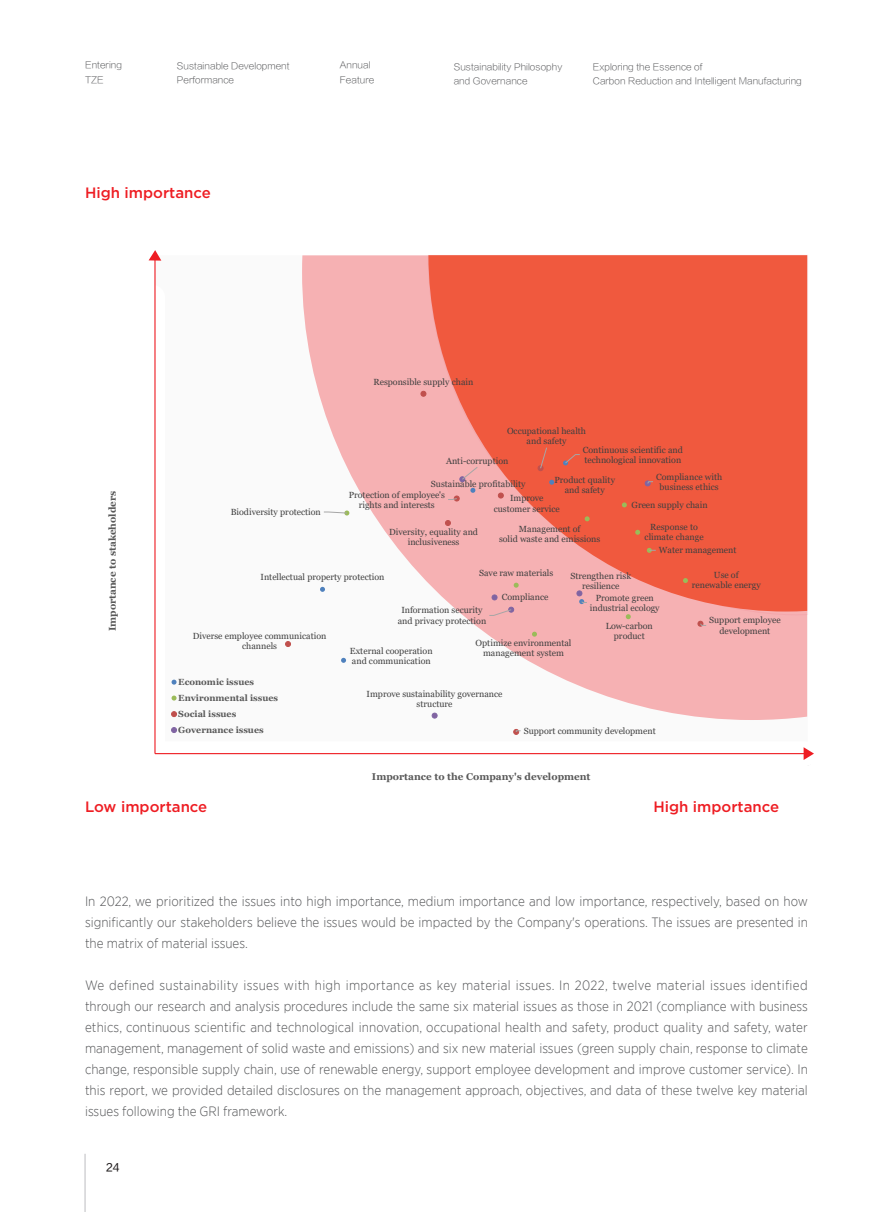
<style>
.page{position:relative;width:893px;height:1212px;background:#fff}
.page>*{position:absolute;margin:0;border:0;box-sizing:border-box;transform-origin:0 0}
.四级标题{font:500 15px "Gotham";color:#ee1d23}
.正文{font:300 13.5px/21px "Gotham Narrow";color:#57585a;text-align:justify}
.t1{font:10.5px "FZLTZHUNHK GBK1 0";color:#231f20}
.t2{font:700 9.9px "Georgia";color:#595959}
.t3{font:9px/13.5px "FZLTXHK GBK1 0";letter-spacing:.01em;color:#57585a}
.t4{font:8.85px/10.1px "Georgia";color:#404040;text-align:center}
.t5{font:700 8.85px/15.9px "Georgia";color:#595959}
</style>
<div class="page">
<hr style="left:85px;top:1154px;width:1px;height:58px;background:#bcbdc0">
<div style="left:302px;top:255px;width:126px;height:49px;background:#f6b1b3"></div>
<div style="left:428px;top:255px;width:379px;height:49px;background:#f0593e"></div>
<svg style="left:171px;top:304px;width:637px;height:431px"></svg>
<hr style="left:155px;top:753px;width:653px;height:1px;background:#ee1d23">
<hr style="left:154px;top:255px;width:2px;height:499px;background:#ee1d23">
<svg style="left:801px;top:747px;width:13px;height:13px"></svg>
<svg style="left:149px;top:250px;width:12px;height:11px"></svg>
<p class="t3" style="left:85px;top:58px;width:38px;line-height:14.7px">Entering<br>TZE</p>
<p class="t3" style="left:177px;top:60px;width:114px">Sustainable Development<br>Performance</p>
<p class="t3" style="left:340px;top:58px;width:36px;line-height:14.7px">Annual<br>Feature</p>
<p class="t3" style="left:454px;top:61px;width:110px">Sustainability Philosophy and Governance</p>
<p class="t3" style="left:593px;top:61px;width:210px">Exploring the Essence of<br>Carbon Reduction and Intelligent Manufacturing</p>
<p class="四级标题" style="left:85px;top:184px;width:127px">High importance</p>
<p class="t4" style="left:373px;top:377px;width:102px">Responsible supply chain</p>
<p class="t2" style="left:106px;top:631px;width:142px;rotate:-90deg">Importance to stakeholders</p>
<p class="t4" style="left:231px;top:507px;width:92px">Biodiversity protection</p>
<p class="t4" style="left:507px;top:426px;width:81px">Occupational health and safety</p>
<p class="t4" style="left:583px;top:445px;width:102px;text-align:left">Continuous scientific and technological innovation</p>
<p class="t4" style="left:554px;top:475px;width:62px">Product quality and safety</p>
<p class="t4" style="left:446px;top:456px;width:64px">Anti-corruption</p>
<p class="t4" style="left:656px;top:472px;width:68px">Compliance with business ethics</p>
<p class="t4" style="left:431px;top:479px;width:96px">Sustainable profitability</p>
<p class="t4" style="left:349px;top:490px;width:98px">Protection of employee's rights and interests</p>
<p class="t4" style="left:389px;top:527px;width:90px">Diversity, equality and inclusiveness</p>
<p class="t4" style="left:494px;top:493px;width:68px">Improve customer service</p>
<p class="t4" style="left:632px;top:500px;width:78px">Green supply chain</p>
<p class="t4" style="left:645px;top:522px;width:60px">Response to climate change</p>
<p class="t4" style="left:499px;top:524px;width:103px">Management of<br>solid waste and emissions</p>
<p class="t4" style="left:659px;top:545px;width:79px">Water management</p>
<p class="t4" style="left:261px;top:573px;width:125px">Intellectual property protection</p>
<p class="t4" style="left:479px;top:568px;width:76px">Save raw materials</p>
<p class="t4" style="left:570px;top:571px;width:62px">Strengthen risk resilience</p>
<p class="t4" style="left:193px;top:631px;width:135px">Diverse employee communication channels</p>
<p class="t5" style="left:178px;top:674px;width:101px">Economic issues<br>Environmental issues<br>Social issues<br>Governance issues</p>
<p class="t4" style="left:398px;top:605px;width:90px">Information security and privacy protection</p>
<p class="t4" style="left:502px;top:592px;width:48px">Compliance</p>
<p class="t4" style="left:350px;top:646px;width:84px;text-align:left">External cooperation and communication</p>
<p class="t4" style="left:475px;top:638px;width:97px">Optimize environmental management system</p>
<p class="t4" style="left:367px;top:689px;width:137px">Improve sustainability governance structure</p>
<p class="t4" style="left:590px;top:593px;width:71px">Promote green industrial ecology</p>
<p class="t4" style="left:606px;top:621px;width:49px">Low-carbon product</p>
<p class="t4" style="left:524px;top:726px;width:134px">Support community development</p>
<p class="t2" style="left:372px;top:770px;width:220px">Importance to the Company's development</p>
<p class="t4" style="left:692px;top:570px;width:70px">Use of<br>renewable energy</p>
<p class="t4" style="left:709px;top:615px;width:73px">Support employee development</p>
<p class="四级标题" style="left:85px;top:798px;width:124px">Low importance</p>
<p class="四级标题" style="left:653px;top:798px;width:127px">High importance</p>
<p class="正文" style="left:85px;top:890px;width:724px">In 2022, we prioritized the issues into high importance, medium importance and low importance, respectively, based on how significantly our stakeholders believe the issues would be impacted by the Company's operations. The issues are presented in the matrix of material issues.</p>
<p class="正文" style="left:85px;top:974px;width:724px">We defined sustainability issues with high importance as key material issues. In 2022, twelve material issues identified through our research and analysis procedures include the same six material issues as those in 2021 (compliance with business ethics, continuous scientific and technological innovation, occupational health and safety, product quality and safety, water management, management of solid waste and emissions) and six new material issues (green supply chain, response to climate change, responsible supply chain, use of renewable energy, support employee development and improve customer service). In this report, we provided detailed disclosures on the management approach, objectives, and data of these twelve key material issues following the GRI framework.</p>
<p class="t1" style="left:106px;top:1162px;width:15px">24</p>
</div>
